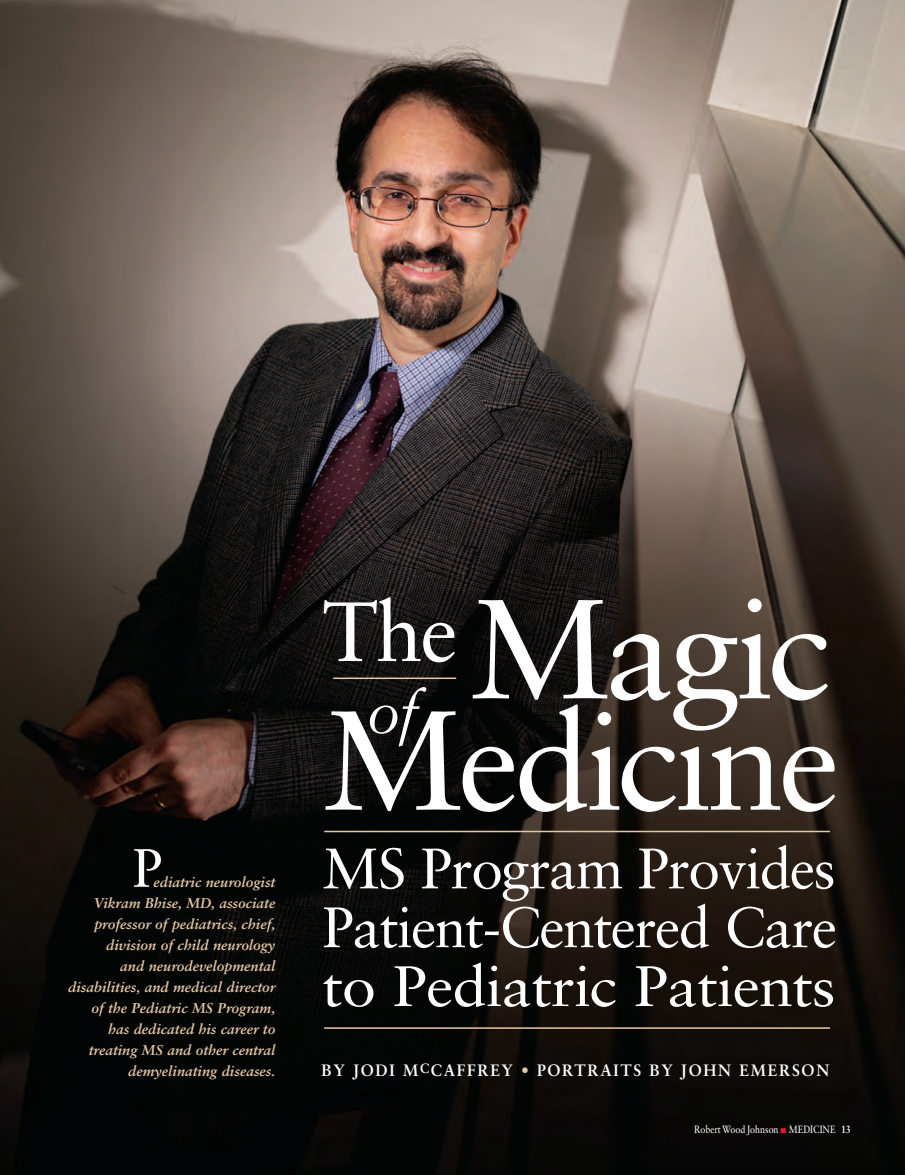
<style>
.page{position:relative;width:905px;height:1175px;background:#fff}
.page>*{position:absolute;margin:0;border:0;box-sizing:border-box;transform-origin:0 0}
.t1{font:italic 60px "Sabon";color:#fff}
.t2{font:54px "Sabon";color:#fff}
.t3{font:700 16.5px "Sabon";letter-spacing:.105em;color:#fff;scale:.95 1}
.t4{font:italic 700 14.25px/21px "Sabon";color:#e6c7a4;text-align:right}
.t5{font:10.5px "Sabon";color:#fff;scale:.85 1}
.s1{color:#e6c7a4}
.s2{color:#e51836}
.s3{font-weight:700;color:#231f20}
</style>
<div class="page">
<img style="left:0;top:0;width:904px;height:1174px">
<svg style="left:323px;top:962px;width:510px;height:45px"></svg>
<svg style="left:323px;top:844px;width:512px;height:104px;background:#433e3a"></svg>
<svg style="left:325px;top:704px;width:510px;height:108px"></svg>
<svg style="left:324px;top:597px;width:504px;height:133px"></svg>
<hr style="left:333px;top:677px;width:123px;height:2px;background:#e6c7a4">
<hr style="left:324px;top:830px;width:506px;height:2px;background:#e6c7a4">
<hr style="left:324px;top:1027px;width:506px;height:1px;background:#e6c7a4">
<h2 class="t2" style="left:132px;top:835px;width:32px">P</h2>
<p class="t4" style="left:68px;top:871px;width:209px">ediatric neurologist<br>Vikram Bhise, MD, associate professor of pediatrics, chief, division of child neurology<br>and neurodevelopmental disabilities, and medical director of the Pediatric MS Program, has dedicated his career to treating MS and other central demyelinating diseases.</p>
<h1 class="t1" style="left:367px;top:677px;width:53px">of</h1>
<p class="t3" style="left:321px;top:1059px;width:536px">BY JODI M<sup>C</sup>CAFFREY <span class="s1">•</span> PORTRAITS BY JOHN EMERSON</p>
<p class="t5" style="left:694px;top:1123px;width:186px">Robert Wood Johnson <span class="s2">■</span> MEDICINE <span class="s3">13</span></p>
</div>
